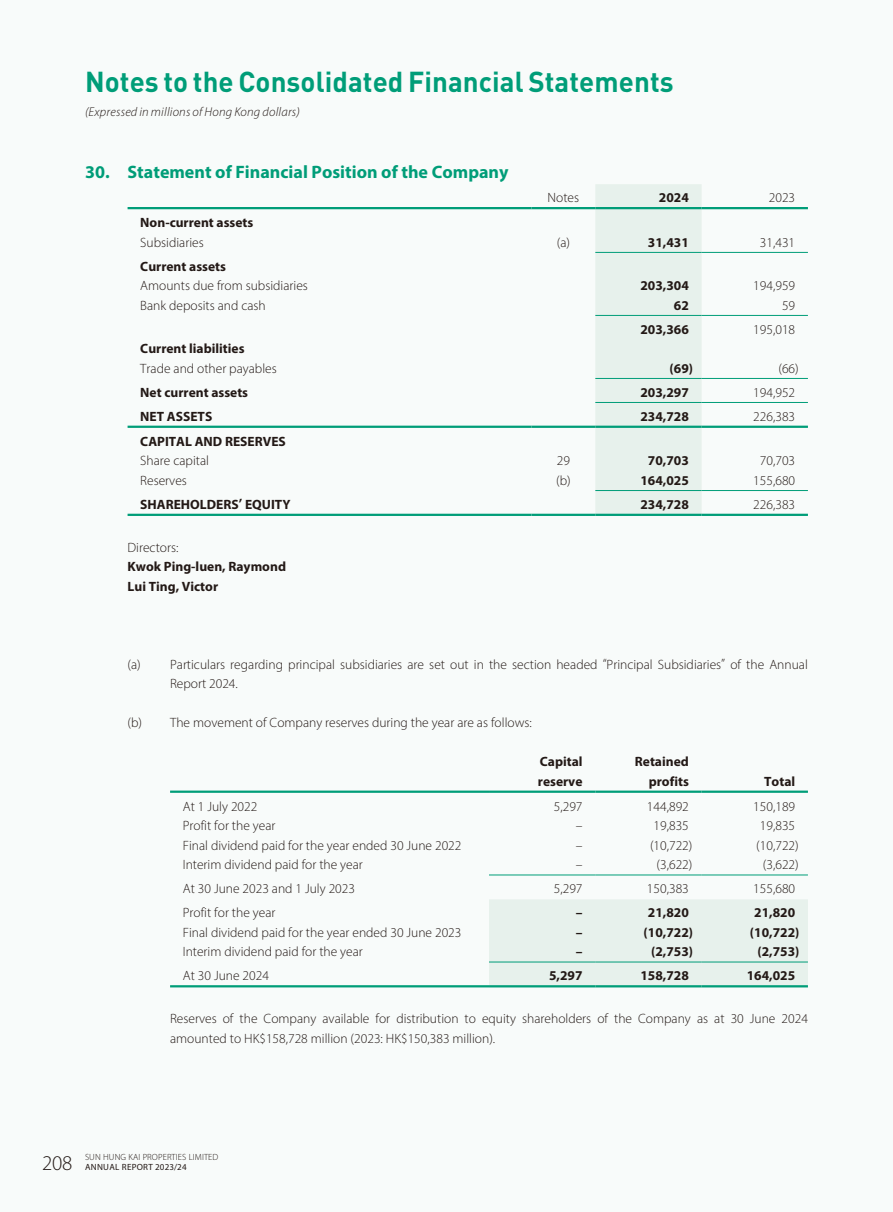
<style>
.page{position:relative;width:893px;height:1212px;background:#f8fbfa}
.page>*{position:absolute;margin:0;border:0;box-sizing:border-box;transform-origin:0 0}
.t1{font:700 28.5px "DIN Pro";letter-spacing:.005em;color:#009d78}
.t2{font:300 21px "Myriad Pro";color:#231916}
.t3{font:700 18px "Myriad Pro";color:#009d78}
.t4{font:300 13.5px/19.5px "Myriad Pro";color:#231916}
.t5{font:700 13.5px/19.5px "Myriad Pro";color:#231916}
.t6{font:italic 300 12.75px "Myriad Pro";letter-spacing:.02em;color:#231916}
.t7{font:300 9px "Myriad Pro";letter-spacing:.01em;color:#231916}
.t8{font:9px "Myriad Pro";letter-spacing:.03em;color:#231916}
</style>
<div class="page">
<div style="left:595px;top:184px;width:107px;height:330px;background:#e7f1ec"></div>
<hr style="left:128px;top:207px;width:403px;height:2px;background:#009d78">
<hr style="left:531px;top:207px;width:64px;height:2px;background:#009d78">
<hr style="left:595px;top:207px;width:107px;height:2px;background:#009d78">
<hr style="left:702px;top:207px;width:106px;height:2px;background:#009d78">
<hr style="left:595px;top:252px;width:107px;height:1px;background:#009d78">
<hr style="left:702px;top:252px;width:106px;height:1px;background:#009d78">
<hr style="left:595px;top:315px;width:107px;height:1px;background:#009d78">
<hr style="left:702px;top:315px;width:106px;height:1px;background:#009d78">
<hr style="left:595px;top:378px;width:107px;height:1px;background:#009d78">
<hr style="left:702px;top:378px;width:106px;height:1px;background:#009d78">
<hr style="left:595px;top:402px;width:107px;height:1px;background:#009d78">
<hr style="left:702px;top:402px;width:106px;height:1px;background:#009d78">
<hr style="left:128px;top:426px;width:403px;height:2px;background:#009d78">
<hr style="left:531px;top:426px;width:64px;height:2px;background:#009d78">
<hr style="left:595px;top:426px;width:107px;height:2px;background:#009d78">
<hr style="left:702px;top:426px;width:106px;height:2px;background:#009d78">
<hr style="left:595px;top:490px;width:107px;height:1px;background:#009d78">
<hr style="left:702px;top:490px;width:106px;height:1px;background:#009d78">
<hr style="left:128px;top:514px;width:403px;height:2px;background:#009d78">
<hr style="left:531px;top:514px;width:64px;height:2px;background:#009d78">
<hr style="left:595px;top:514px;width:107px;height:2px;background:#009d78">
<hr style="left:702px;top:514px;width:106px;height:2px;background:#009d78">
<div style="left:489px;top:899px;width:319px;height:86px;background:#e7f1ec"></div>
<hr style="left:170px;top:790px;width:319px;height:3px;background:#009d78">
<hr style="left:489px;top:790px;width:106px;height:3px;background:#009d78">
<hr style="left:595px;top:790px;width:107px;height:3px;background:#009d78">
<hr style="left:702px;top:790px;width:106px;height:3px;background:#009d78">
<hr style="left:489px;top:874px;width:106px;height:1px;background:#009d78">
<hr style="left:595px;top:874px;width:107px;height:1px;background:#009d78">
<hr style="left:702px;top:874px;width:106px;height:1px;background:#009d78">
<hr style="left:489px;top:962px;width:106px;height:1px;background:#009d78">
<hr style="left:595px;top:962px;width:107px;height:1px;background:#009d78">
<hr style="left:702px;top:962px;width:106px;height:1px;background:#009d78">
<hr style="left:170px;top:985px;width:319px;height:2px;background:#009d78">
<hr style="left:489px;top:985px;width:106px;height:2px;background:#009d78">
<hr style="left:595px;top:985px;width:107px;height:2px;background:#009d78">
<hr style="left:702px;top:985px;width:106px;height:2px;background:#009d78">
<h1 class="t1" style="left:85px;top:63px;width:590px">Notes to the Consolidated Financial Statements</h1>
<p class="t6" style="left:85px;top:104px;width:216px">(Expressed in millions of Hong Kong dollars)</p>
<h3 class="t3" style="left:85px;top:160px;width:425px">30. Statement of Financial Position of the Company</h3>
<p class="t4" style="left:548px;top:188px;width:33px">Notes</p>
<p class="t5" style="left:659px;top:187px;width:31px">2024</p>
<p class="t4" style="left:769px;top:188px;width:28px">2023</p>
<p class="t5" style="left:140px;top:212px;width:115px">Non-current assets</p>
<p class="t4" style="left:140px;top:232px;width:65px">Subsidiaries</p>
<p class="t4" style="left:557px;top:232px;width:15px">(a)</p>
<p class="t5" style="left:648px;top:232px;width:42px">31,431</p>
<p class="t4" style="left:760px;top:232px;width:37px">31,431</p>
<p class="t5" style="left:140px;top:256px;width:87px">Current assets</p>
<p class="t4" style="left:140px;top:276px;width:169px">Amounts due from subsidiaries</p>
<p class="t5" style="left:640px;top:275px;width:50px">203,304</p>
<p class="t4" style="left:753px;top:276px;width:43px">194,959</p>
<p class="t4" style="left:140px;top:295px;width:127px">Bank deposits and cash</p>
<p class="t5" style="left:674px;top:295px;width:16px">62</p>
<p class="t4" style="left:782px;top:295px;width:15px">59</p>
<p class="t5" style="left:640px;top:319px;width:50px">203,366</p>
<p class="t4" style="left:753px;top:319px;width:43px">195,018</p>
<p class="t5" style="left:140px;top:338px;width:106px">Current liabilities</p>
<p class="t4" style="left:140px;top:358px;width:138px">Trade and other payables</p>
<p class="t5" style="left:670px;top:358px;width:25px">(69)</p>
<p class="t4" style="left:778px;top:358px;width:22px">(66)</p>
<p class="t5" style="left:140px;top:382px;width:109px">Net current assets</p>
<p class="t5" style="left:640px;top:382px;width:50px">203,297</p>
<p class="t4" style="left:753px;top:382px;width:43px">194,952</p>
<p class="t5" style="left:140px;top:406px;width:73px">NET ASSETS</p>
<p class="t5" style="left:640px;top:406px;width:50px">234,728</p>
<p class="t4" style="left:753px;top:406px;width:43px">226,383</p>
<p class="t5" style="left:140px;top:431px;width:147px">CAPITAL AND RESERVES</p>
<p class="t4" style="left:140px;top:451px;width:70px">Share capital</p>
<p class="t4" style="left:557px;top:451px;width:15px">29</p>
<p class="t5" style="left:648px;top:450px;width:42px">70,703</p>
<p class="t4" style="left:760px;top:451px;width:37px">70,703</p>
<p class="t4" style="left:140px;top:470px;width:48px">Reserves</p>
<p class="t4" style="left:556px;top:470px;width:16px">(b)</p>
<p class="t5" style="left:640px;top:470px;width:50px">164,025</p>
<p class="t4" style="left:753px;top:470px;width:43px">155,680</p>
<p class="t5" style="left:140px;top:494px;width:152px">SHAREHOLDERS’ EQUITY</p>
<p class="t5" style="left:640px;top:494px;width:50px">234,728</p>
<p class="t4" style="left:753px;top:494px;width:43px">226,383</p>
<p class="t4" style="left:128px;top:537px;width:52px">Directors:</p>
<p class="t5" style="left:128px;top:556px;width:160px">Kwok Ping-luen, Raymond<br>Lui Ting, Victor</p>
<p class="t4" style="left:170px;top:654px;width:639px;text-indent:-43px">(a) Particulars regarding principal subsidiaries are set out in the section headed “Principal Subsidiaries” of the Annual<br>Report 2024.</p>
<p class="t4" style="left:128px;top:713px;width:406px">(b) The movement of Company reserves during the year are as follows:</p>
<p class="t5" style="left:538px;top:751px;width:46px">Capital reserve</p>
<p class="t5" style="left:635px;top:751px;width:55px;text-align:right">Retained profits</p>
<p class="t5" style="left:764px;top:771px;width:32px">Total</p>
<p class="t4" style="left:183px;top:796px;width:76px">At 1 July 2022</p>
<p class="t4" style="left:554px;top:796px;width:30px">5,297</p>
<p class="t4" style="left:647px;top:796px;width:43px">144,892</p>
<p class="t4" style="left:753px;top:796px;width:43px">150,189</p>
<p class="t4" style="left:183px;top:816px;width:94px">Profit for the year</p>
<p class="t4" style="left:576px;top:816px;width:8px">–</p>
<p class="t4" style="left:654px;top:816px;width:37px">19,835</p>
<p class="t4" style="left:760px;top:816px;width:37px">19,835</p>
<p class="t4" style="left:183px;top:835px;width:280px">Final dividend paid for the year ended 30 June 2022</p>
<p class="t4" style="left:576px;top:835px;width:8px">–</p>
<p class="t4" style="left:650px;top:835px;width:44px">(10,722)</p>
<p class="t4" style="left:756px;top:835px;width:44px">(10,722)</p>
<p class="t4" style="left:183px;top:855px;width:182px">Interim dividend paid for the year</p>
<p class="t4" style="left:576px;top:855px;width:8px">–</p>
<p class="t4" style="left:657px;top:855px;width:37px">(3,622)</p>
<p class="t4" style="left:763px;top:855px;width:37px">(3,622)</p>
<p class="t4" style="left:183px;top:879px;width:174px">At 30 June 2023 and 1 July 2023</p>
<p class="t4" style="left:554px;top:879px;width:30px">5,297</p>
<p class="t4" style="left:647px;top:879px;width:43px">150,383</p>
<p class="t4" style="left:753px;top:879px;width:43px">155,680</p>
<p class="t4" style="left:183px;top:903px;width:94px">Profit for the year</p>
<p class="t5" style="left:576px;top:902px;width:8px">–</p>
<p class="t5" style="left:648px;top:902px;width:42px">21,820</p>
<p class="t5" style="left:754px;top:902px;width:42px">21,820</p>
<p class="t4" style="left:183px;top:922px;width:280px">Final dividend paid for the year ended 30 June 2023</p>
<p class="t5" style="left:576px;top:922px;width:8px">–</p>
<p class="t5" style="left:644px;top:922px;width:51px">(10,722)</p>
<p class="t5" style="left:750px;top:922px;width:51px">(10,722)</p>
<p class="t4" style="left:183px;top:942px;width:182px">Interim dividend paid for the year</p>
<p class="t5" style="left:576px;top:941px;width:8px">–</p>
<p class="t5" style="left:651px;top:941px;width:43px">(2,753)</p>
<p class="t5" style="left:757px;top:941px;width:43px">(2,753)</p>
<p class="t4" style="left:183px;top:966px;width:88px">At 30 June 2024</p>
<p class="t5" style="left:549px;top:965px;width:35px">5,297</p>
<p class="t5" style="left:640px;top:965px;width:50px">158,728</p>
<p class="t5" style="left:747px;top:965px;width:50px">164,025</p>
<p class="t4" style="left:170px;top:1008px;width:639px">Reserves of the Company available for distribution to equity shareholders of the Company as at 30 June 2024 amounted to HK$158,728 million (2023: HK$150,383 million).</p>
<h2 class="t2" style="left:42px;top:1150px;width:32px">208</h2>
<p class="t7" style="left:85px;top:1151px;width:135px">SUN HUNG KAI PROPERTIES LIMITED</p>
<p class="t8" style="left:85px;top:1162px;width:103px">ANNUAL REPORT 2023/24</p>
</div>
